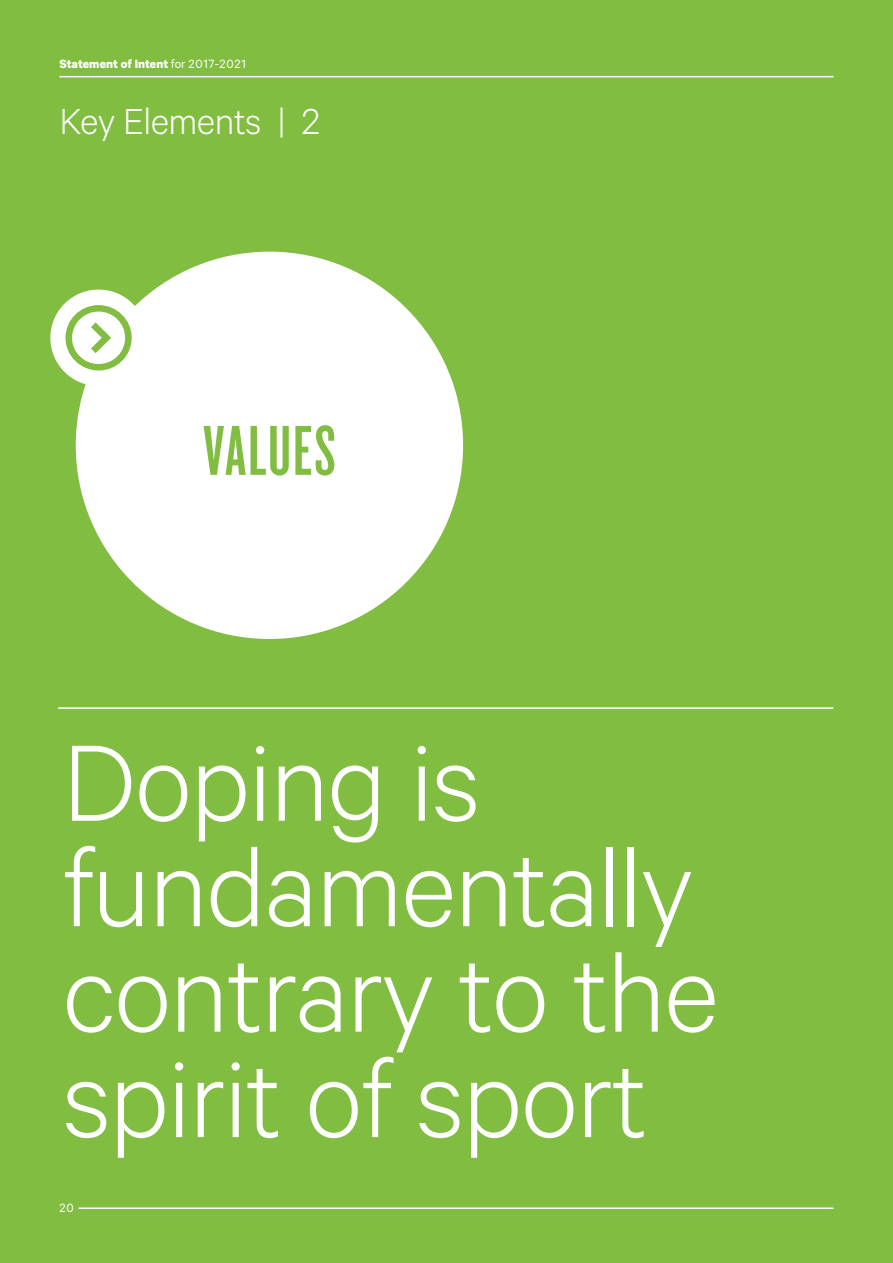
<style>
.page{position:relative;width:893px;height:1263px;background:#81bd41}
.page>*{position:absolute;margin:0;border:0;box-sizing:border-box;transform-origin:0 0}
.t1{font:300 122.1px/105.4px "Calibre";letter-spacing:-.015em;color:#fff}
.t2{font:73.5px "Knockout HTF47 Bantamweight";letter-spacing:.03em;color:#81bd41}
.t3{font:300 40.65px "Calibre";letter-spacing:-.015em;color:#fff}
.t4{font:700 13.5px "Calibre";color:#fff}
.t5{font:13.5px "Calibre";color:#fff}
.s1{font-weight:400}
</style>
<div class="page">
<div style="left:76px;top:252px;width:387px;height:387px;background:#fff;border-radius:50%"></div>
<div style="left:50px;top:290px;width:97px;height:96px;background:#fff;border-radius:50%"></div>
<svg style="left:65px;top:305px;width:67px;height:65px"></svg>
<hr style="left:58px;top:707px;width:775px;height:2px;background:#fff">
<hr style="left:60px;top:76px;width:773px;height:1px;background:#fff">
<hr style="left:78px;top:1207px;width:755px;height:2px;background:#fff">
<p class="t4" style="left:60px;top:56px;width:188px">Statement of Intent <span class="s1">for 2017-2021</span></p>
<p class="t3" style="left:60px;top:98px;width:262px">Key Elements | 2</p>
<p class="t2" style="left:203px;top:414px;width:134px">VALUES</p>
<p class="t1" style="left:62px;top:725px;width:658px">Doping is fundamentally contrary to the spirit of sport</p>
<p class="t5" style="left:60px;top:1200px;width:16px">20</p>
</div>
